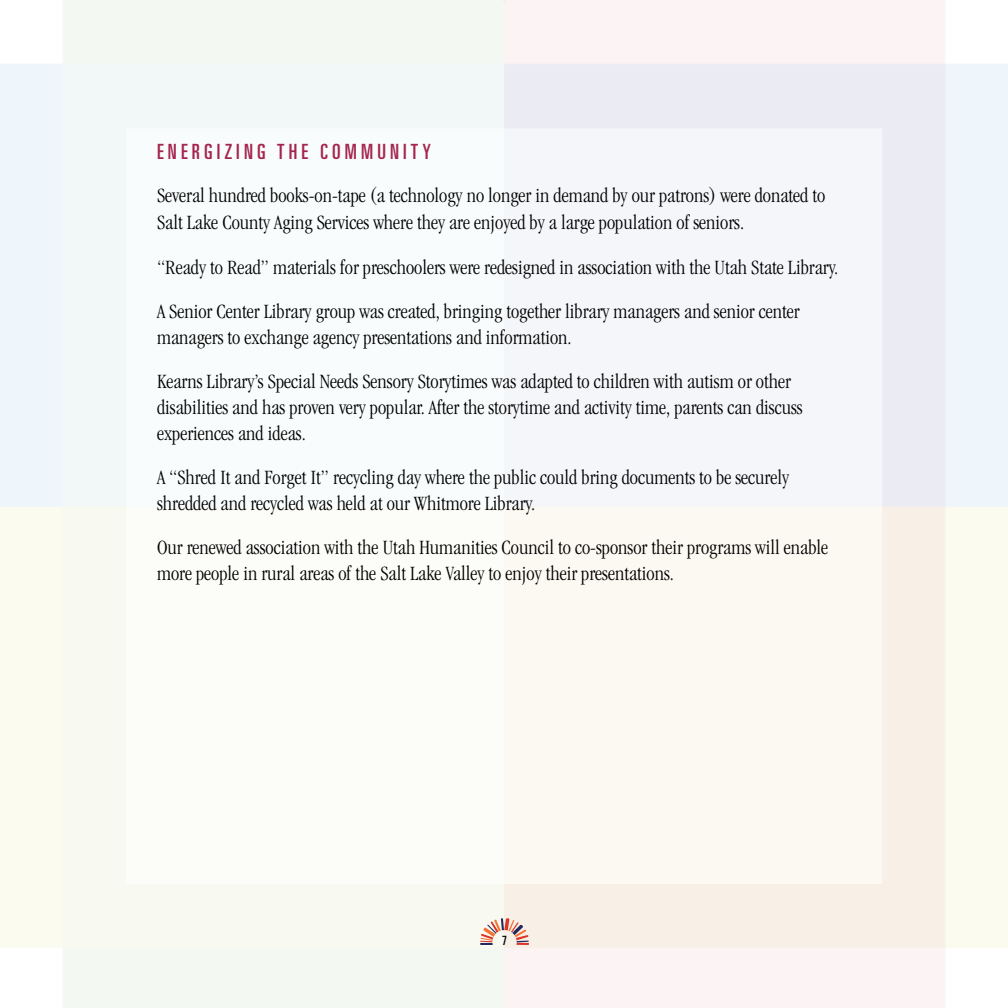
<style>
.page{position:relative;width:1008px;height:1008px;background:#fff}
.page>*{position:absolute;margin:0;border:0;box-sizing:border-box;transform-origin:0 0}
.t1{font:300 condensed 21px/26.2px "Garamond";color:#000}
.t2{font:ultra-condensed 21px "Univers";color:#a4254e}
.t3{font:ultra-condensed 12.78px "Univers";color:#000}
</style>
<div class="page">
<svg style="left:480px;top:918px;width:49px;height:27px"></svg>
<p class="t2" style="left:157px;top:139px;width:23px">ENERGIZING</p>
<p class="t2" style="left:277px;top:139px;width:12px">THE</p>
<p class="t2" style="left:321px;top:139px;width:25px">COMMUNITY</p>
<p class="t1" style="left:157px;top:183px;width:670px">Several hundred books-on-tape (a technology no longer in demand by our patrons) were donated to<br>Salt Lake County Aging Services where they are enjoyed by a large population of seniors.</p>
<p class="t1" style="left:157px;top:246px;width:683px;line-height:43.8px">“Ready to Read” materials for preschoolers were redesigned in association with the Utah State Library.<br>A Senior Center Library group was created, bringing together library managers and senior center</p>
<p class="t1" style="left:157px;top:316px;width:635px;line-height:43.8px">managers to exchange agency presentations and information.<br>Kearns Library’s Special Needs Sensory Storytimes was adapted to children with autism or other</p>
<p class="t1" style="left:157px;top:394px;width:647px">disabilities and has proven very popular. After the storytime and activity time, parents can discuss experiences and ideas.</p>
<p class="t1" style="left:157px;top:464px;width:633px">A “Shred It and Forget It” recycling day where the public could bring documents to be securely shredded and recycled was held at our Whitmore Library.</p>
<p class="t1" style="left:157px;top:534px;width:673px">Our renewed association with the Utah Humanities Council to co-sponsor their programs will enable more people in rural areas of the Salt Lake Valley to enjoy their presentations.</p>
<p class="t3" style="left:502px;top:933px;width:6px">7</p>
</div>
